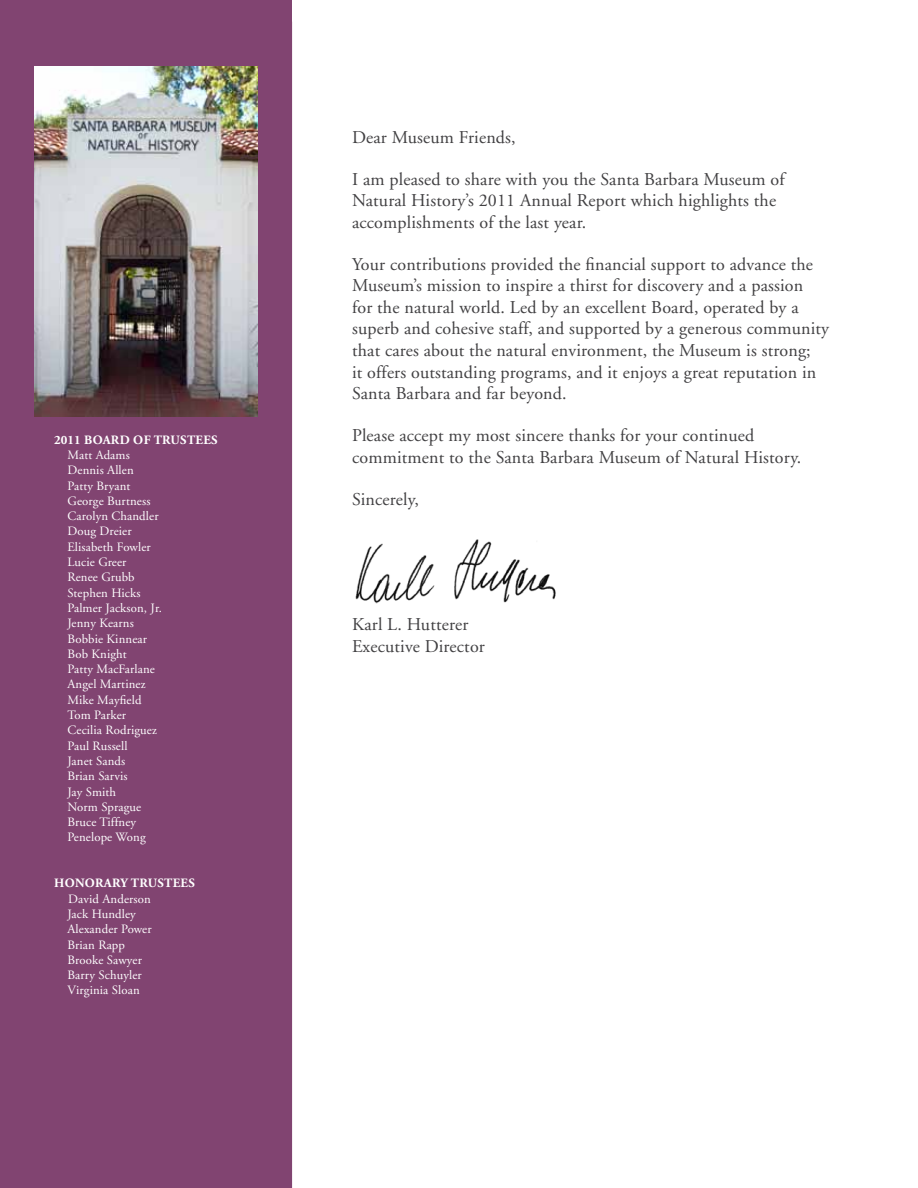
<style>
.page{position:relative;width:918px;height:1188px;background:#fff}
.page>*{position:absolute;margin:0;border:0;box-sizing:border-box;transform-origin:0 0}
.t1{font:18px/21.6px "Adobe Garamond";letter-spacing:.01em;color:#414042}
.t2{font:12.75px/15.3px "Adobe Garamond";letter-spacing:.01em;color:#fff}
.t3{font:12.75px/15.3px "Adobe Garamond Pro";letter-spacing:.01em;color:#fff}
.t4{font:700 12.75px "Adobe Garamond Pro";letter-spacing:.025em;color:#fff}
</style>
<div class="page">
<div style="left:0;top:0;width:292px;height:1188px;background:#814471"></div>
<img style="left:355px;top:539px;width:201px;height:65px">
<img style="left:35px;top:67px;width:222px;height:350px">
<p class="t4" style="left:54px;top:432px;width:165px">2011 BOARD OF TRUSTEES</p>
<p class="t2" style="left:68px;top:448px;width:96px">Matt Adams<br>Dennis Allen<br>Patty Bryant<br>George Burtness<br>Carolyn Chandler<br>Doug Dreier<br>Elisabeth Fowler<br>Lucie Greer<br>Renee Grubb<br>Stephen Hicks<br>Palmer Jackson, Jr.<br>Jenny Kearns<br>Bobbie Kinnear<br>Bob Knight<br>Patty MacFarlane<br>Angel Martinez<br>Mike Mayfield<br>Tom Parker<br>Cecilia Rodriguez<br>Paul Russell<br>Janet Sands<br>Brian Sarvis<br>Jay Smith<br>Norm Sprague<br>Bruce Tiffney<br>Penelope Wong</p>
<p class="t4" style="left:54px;top:876px;width:142px">HONORARY TRUSTEES</p>
<p class="t3" style="left:68px;top:891px;width:86px">David Anderson<br>Jack Hundley<br>Alexander Power<br>Brian Rapp<br>Brooke Sawyer<br>Barry Schuyler<br>Virginia Sloan</p>
<p class="t1" style="left:352px;top:127px;width:165px">Dear Museum Friends,</p>
<p class="t1" style="left:352px;top:169px;width:434px">I am pleased to share with you the Santa Barbara Museum of<br>Natural History’s 2011 Annual Report which highlights the accomplishments of the last year.</p>
<p class="t1" style="left:352px;top:254px;width:479px">Your contributions provided the financial support to advance the Museum’s mission to inspire a thirst for discovery and a passion<br>for the natural world. Led by an excellent Board, operated by a superb and cohesive staff, and supported by a generous community that cares about the natural environment, the Museum is strong;<br>it offers outstanding programs, and it enjoys a great reputation in Santa Barbara and far beyond.</p>
<p class="t1" style="left:352px;top:425px;width:451px">Please accept my most sincere thanks for your continued commitment to the Santa Barbara Museum of Natural History.</p>
<p class="t1" style="left:352px;top:489px;width:68px">Sincerely,</p>
<p class="t1" style="left:352px;top:614px;width:134px">Karl L. Hutterer<br>Executive Director</p>
</div>
